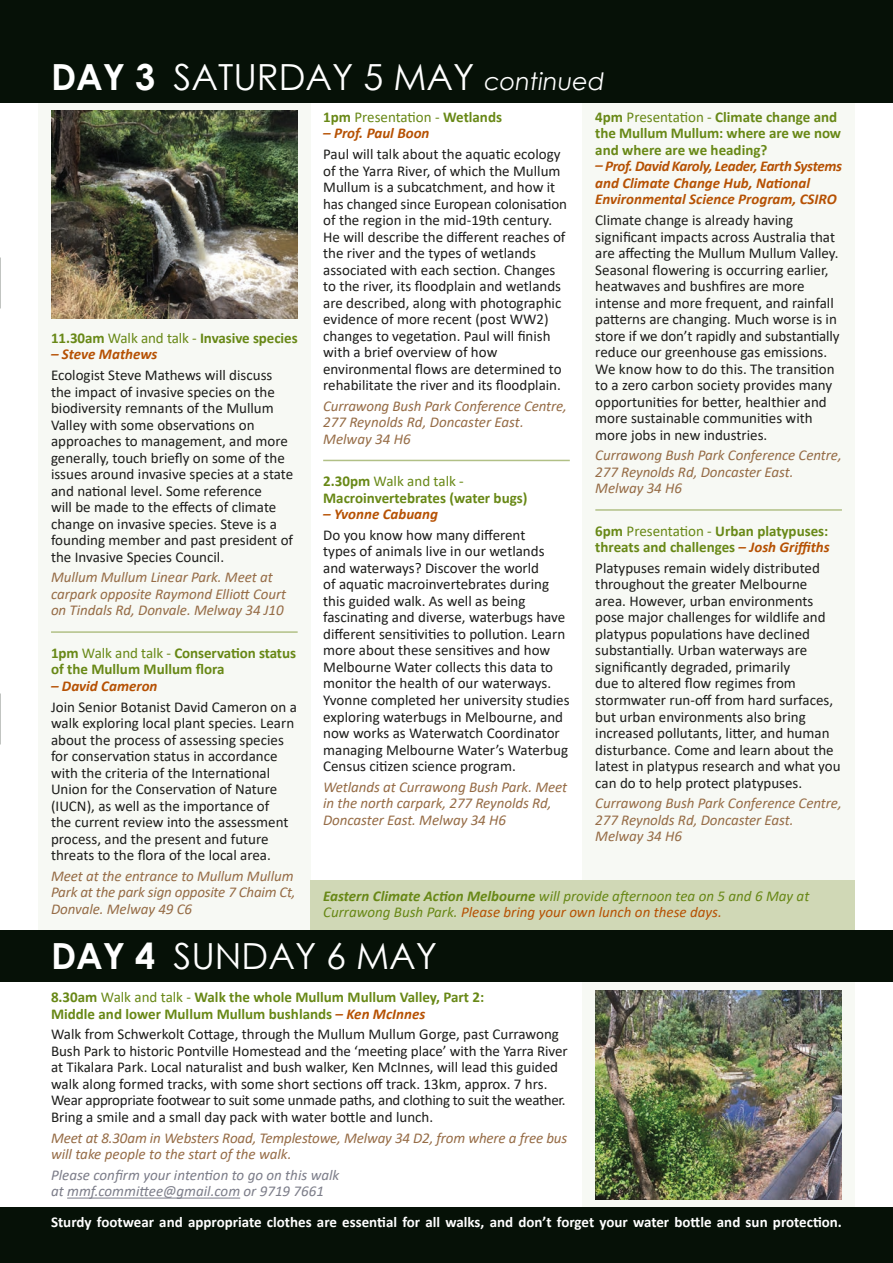
<style>
.page{position:relative;width:893px;height:1263px;background:#fff}
.page>*{position:absolute;margin:0;border:0;box-sizing:border-box;transform-origin:0 0}
.day_head{font:36px "Century Gothic";color:#fff}
.body_text{font:15px/16.5px "Calibri";color:#1d1d1b}
.event_venue{font:italic 15px/16.5px "Calibri";letter-spacing:-.005em;color:#966c46}
.event_title{font:700 15px/16.5px "Calibri";color:#688816}
.event_title-2{font:italic 700 15px/16.5px "Calibri";color:#b65103}
.body_text-2{font:italic 15px/16.5px "Calibri";color:#688816}
.body_text-3{font:700 15px "Calibri";color:#fff}
.event_venue-2{font:italic 15px/16.5px "Calibri";color:#7c7d89}
.event_title-3{font:15px "Calibri";color:#688816}
.s1{font-weight:700}
.s2{font-style:italic;font-size:24px}
.s3{font-weight:400}
.s4{font-style:italic;color:#b65103}
.s5{color:#b65103}
</style>
<div class="page">
<hr style="left:0;top:81px;width:1px;height:170px;background:#222a21">
<div style="left:583px;top:102px;width:272px;height:1110px;background:#f7f9f4"></div>
<div style="left:38px;top:102px;width:272px;height:829px;background:#f7f9f4"></div>
<div style="left:0;top:51px;width:893px;height:51px;background:#061107"></div>
<div style="left:310px;top:880px;width:545px;height:51px;background:#d0d8b6"></div>
<div style="left:0;top:930px;width:893px;height:51px;background:#061107"></div>
<div style="left:0;top:0;width:893px;height:55px;background:#061107"></div>
<div style="left:0;top:1208px;width:893px;height:55px;background:#061107"></div>
<hr style="left:51px;top:631px;width:247px;height:2px;background:#b1c086">
<hr style="left:323px;top:460px;width:247px;height:1px;background:#b1c086">
<hr style="left:595px;top:509px;width:247px;height:2px;background:#b1c086">
<hr style="left:67px;top:1197px;width:173px;height:1px;background:#7c7d89">
<img style="left:51px;top:111px;width:247px;height:208px">
<img style="left:595px;top:991px;width:247px;height:208px">
<p class="day_head" style="left:51px;top:52px;width:555px"><span class="s1">DAY 3</span> SATURDAY 5 MAY <span class="s2">continued</span></p>
<p class="event_title" style="left:51px;top:329px;width:248px">11.30am <span class="s3">Walk and talk -</span> Invasive species</p>
<p class="event_title-2" style="left:51px;top:346px;width:108px">– Steve Mathews</p>
<p class="body_text" style="left:51px;top:367px;width:244px">Ecologist Steve Mathews will discuss the impact of invasive species on the biodiversity remnants of the Mullum Valley with some observations on approaches to management, and more generally, touch briefly on some of the issues around invasive species at a state and national level. Some reference<br>will be made to the effects of climate change on invasive species. Steve is a founding member and past president of the Invasive Species Council.</p>
<p class="event_venue" style="left:51px;top:569px;width:237px">Mullum Mullum Linear Park. Meet at carpark opposite Raymond Elliott Court on Tindals Rd, Donvale. Melway 34 J10</p>
<p class="event_title" style="left:51px;top:644px;width:246px">1pm <span class="s3">Walk and talk -</span> Conservation status of the Mullum Mullum flora</p>
<p class="event_title-2" style="left:51px;top:677px;width:108px">– David Cameron</p>
<p class="body_text" style="left:51px;top:698px;width:247px">Join Senior Botanist David Cameron on a walk exploring local plant species. Learn about the process of assessing species for conservation status in accordance with the criteria of the International Union for the Conservation of Nature (IUCN), as well as the importance of<br>the current review into the assessment process, and the present and future threats to the flora of the local area.</p>
<p class="event_venue" style="left:51px;top:867px;width:246px">Meet at the entrance to Mullum Mullum<br>Park at the park sign opposite 7 Chaim Ct,<br>Donvale. Melway 49 C6</p>
<p class="event_title-3" style="left:323px;top:106px;width:180px"><span class="s1">1pm</span> Presentation - <span class="s1">Wetlands</span></p>
<p class="event_title-2" style="left:323px;top:125px;width:108px">– Prof. Paul Boon</p>
<p class="body_text" style="left:323px;top:145px;width:245px">Paul will talk about the aquatic ecology of the Yarra River, of which the Mullum Mullum is a subcatchment, and how it has changed since European colonisation of the region in the mid-19th century.<br>He will describe the different reaches of the river and the types of wetlands associated with each section. Changes to the river, its floodplain and wetlands are described, along with photographic evidence of more recent (post WW2) changes to vegetation. Paul will finish with a brief overview of how environmental flows are determined to rehabilitate the river and its floodplain.</p>
<p class="event_venue" style="left:323px;top:397px;width:245px">Currawong Bush Park Conference Centre,<br>277 Reynolds Rd, Doncaster East.<br>Melway 34 H6</p>
<p class="event_title" style="left:323px;top:473px;width:206px">2.30pm <span class="s3">Walk and talk -<br></span>Macroinvertebrates (water bugs)</p>
<p class="event_title-2" style="left:323px;top:505px;width:116px">– Yvonne Cabuang</p>
<p class="body_text" style="left:323px;top:526px;width:248px">Do you know how many different<br>types of animals live in our wetlands and waterways? Discover the world<br>of aquatic macroinvertebrates during this guided walk. As well as being fascinating and diverse, waterbugs have different sensitivities to pollution. Learn more about these sensitives and how Melbourne Water collects this data to monitor the health of our waterways.<br>Yvonne completed her university studies exploring waterbugs in Melbourne, and now works as Waterwatch Coordinator managing Melbourne Water’s Waterbug Census citizen science program.</p>
<p class="event_venue" style="left:323px;top:778px;width:246px">Wetlands at Currawong Bush Park. Meet in the north carpark, 277 Reynolds Rd,<br>Doncaster East. Melway 34 H6</p>
<p class="event_title" style="left:595px;top:108px;width:247px">4pm <span class="s3">Presentation -</span> Climate change and the Mullum Mullum: where are we now and where are we heading?</p>
<p class="event_title-2" style="left:595px;top:158px;width:248px">– Prof. David Karoly, Leader, Earth Systems and Climate Change Hub, National<br>Environmental Science Program, CSIRO</p>
<p class="body_text" style="left:595px;top:211px;width:246px">Climate change is already having significant impacts across Australia that are affecting the Mullum Mullum Valley.<br>Seasonal flowering is occurring earlier, heatwaves and bushfires are more intense and more frequent, and rainfall patterns are changing. Much worse is in store if we don’t rapidly and substantially reduce our greenhouse gas emissions.<br>We know how to do this. The transition to a zero carbon society provides many opportunities for better, healthier and more sustainable communities with more jobs in new industries.</p>
<p class="event_venue" style="left:595px;top:446px;width:248px">Currawong Bush Park Conference Centre,<br>277 Reynolds Rd, Doncaster East.<br>Melway 34 H6</p>
<p class="event_title" style="left:595px;top:522px;width:236px">6pm <span class="s3">Presentation -</span> Urban platypuses: threats and challenges <span class="s4">– Josh Griffiths</span></p>
<p class="body_text" style="left:595px;top:559px;width:247px">Platypuses remain widely distributed throughout the greater Melbourne area. However, urban environments pose major challenges for wildlife and platypus populations have declined substantially. Urban waterways are significantly degraded, primarily<br>due to altered flow regimes from stormwater run-off from hard surfaces, but urban environments also bring increased pollutants, litter, and human disturbance. Come and learn about the latest in platypus research and what you can do to help protect platypuses.</p>
<p class="event_venue" style="left:595px;top:794px;width:248px">Currawong Bush Park Conference Centre,<br>277 Reynolds Rd, Doncaster East.<br>Melway 34 H6</p>
<p class="body_text-2" style="left:323px;top:887px;width:488px"><span class="s1">Eastern Climate Action Melbourne</span> will provide afternoon tea on 5 and 6 May at<br>Currawong Bush Park. <span class="s5">Please bring your own lunch on these days.</span></p>
<p class="day_head" style="left:51px;top:931px;width:388px"><span class="s1">DAY 4</span> SUNDAY 6 MAY</p>
<p class="event_title" style="left:51px;top:989px;width:435px">8.30am <span class="s3">Walk and talk -</span> Walk the whole Mullum Mullum Valley, Part 2:<br>Middle and lower Mullum Mullum bushlands <span class="s4">– Ken McInnes</span></p>
<p class="body_text" style="left:51px;top:1026px;width:518px">Walk from Schwerkolt Cottage, through the Mullum Mullum Gorge, past Currawong Bush Park to historic Pontville Homestead and the ‘meeting place’ with the Yarra River at Tikalara Park. Local naturalist and bush walker, Ken McInnes, will lead this guided walk along formed tracks, with some short sections off track. 13km, approx. 7 hrs.<br>Wear appropriate footwear to suit some unmade paths, and clothing to suit the weather.<br>Bring a smile and a small day pack with water bottle and lunch.</p>
<p class="event_venue" style="left:51px;top:1129px;width:518px">Meet at 8.30am in Websters Road, Templestowe, Melway 34 D2, from where a free bus will take people to the start of the walk.</p>
<p class="event_venue-2" style="left:51px;top:1166px;width:290px">Please confirm your intention to go on this walk at mmf.committee@gmail.com or 9719 7661</p>
<p class="body_text-3" style="left:51px;top:1212px;width:792px">Sturdy footwear and appropriate clothes are essential for all walks, and don’t forget your water bottle and sun protection.</p>
</div>
